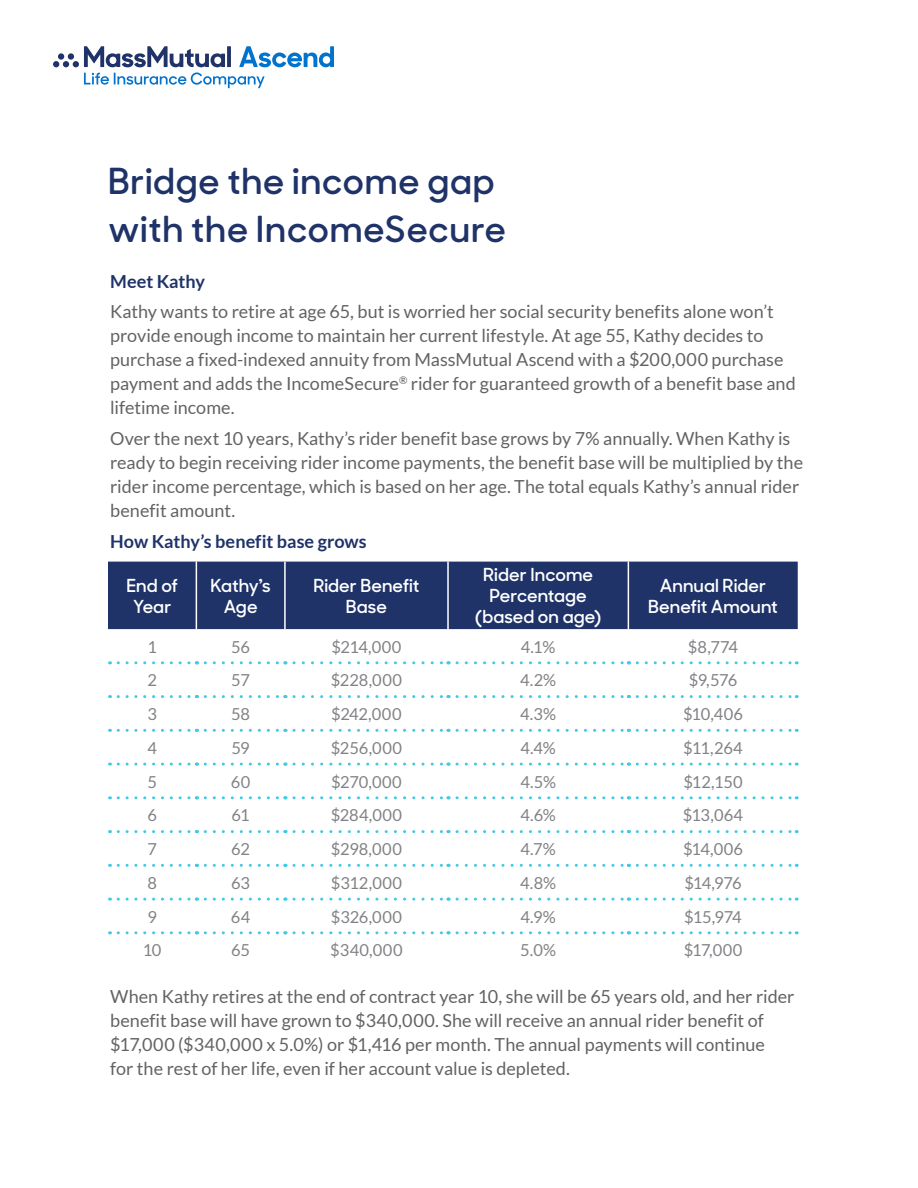
<style>
.page{position:relative;width:918px;height:1188px;background:#fff}
.page>*{position:absolute;margin:0;border:0;box-sizing:border-box;transform-origin:0 0}
.Cov_Subhead_294{font:600 36px/48px "MM Sharp Sans";letter-spacing:.02em;color:#1f3369}
.Body{font:18px/24px "Lato";color:#636366}
.t1{font:600 18px/21px "MM Sharp Sans";letter-spacing:.005em;color:#fff;text-align:center}
.Body-2{font:700 18px "Lato";color:#1f3369}
.t2{font:600 18px/21px "MM Sharp Sans";letter-spacing:-.015em;color:#fff;text-align:center}
.t3{font:16.5px "Lato";color:#808285}
</style>
<div class="page">
<svg style="left:53px;top:46px;width:281px;height:42px"></svg>
<div style="left:68px;top:53px;width:6px;height:7px;background:#1f3369;border-radius:50%"></div>
<div style="left:58px;top:53px;width:6px;height:7px;background:#1f3369;border-radius:50%"></div>
<div style="left:108px;top:562px;width:690px;height:67px;background:#1f3369"></div>
<svg style="left:118px;top:661px;width:79px;height:3px"></svg>
<svg style="left:205px;top:661px;width:81px;height:3px"></svg>
<svg style="left:294px;top:661px;width:155px;height:3px"></svg>
<svg style="left:457px;top:661px;width:172px;height:3px"></svg>
<svg style="left:637px;top:661px;width:160px;height:3px"></svg>
<svg style="left:118px;top:695px;width:79px;height:3px"></svg>
<svg style="left:205px;top:695px;width:81px;height:3px"></svg>
<svg style="left:294px;top:695px;width:155px;height:3px"></svg>
<svg style="left:457px;top:695px;width:172px;height:3px"></svg>
<svg style="left:637px;top:695px;width:160px;height:3px"></svg>
<svg style="left:118px;top:729px;width:79px;height:3px"></svg>
<svg style="left:205px;top:729px;width:81px;height:3px"></svg>
<svg style="left:294px;top:729px;width:155px;height:3px"></svg>
<svg style="left:457px;top:729px;width:172px;height:3px"></svg>
<svg style="left:637px;top:729px;width:160px;height:3px"></svg>
<svg style="left:118px;top:763px;width:79px;height:3px"></svg>
<svg style="left:205px;top:763px;width:81px;height:3px"></svg>
<svg style="left:294px;top:763px;width:155px;height:3px"></svg>
<svg style="left:457px;top:763px;width:172px;height:3px"></svg>
<svg style="left:637px;top:763px;width:160px;height:3px"></svg>
<svg style="left:118px;top:796px;width:79px;height:3px"></svg>
<svg style="left:205px;top:796px;width:81px;height:3px"></svg>
<svg style="left:294px;top:796px;width:155px;height:3px"></svg>
<svg style="left:457px;top:796px;width:172px;height:3px"></svg>
<svg style="left:637px;top:796px;width:160px;height:3px"></svg>
<svg style="left:118px;top:830px;width:79px;height:3px"></svg>
<svg style="left:205px;top:830px;width:81px;height:3px"></svg>
<svg style="left:294px;top:830px;width:155px;height:3px"></svg>
<svg style="left:457px;top:830px;width:172px;height:3px"></svg>
<svg style="left:637px;top:830px;width:160px;height:3px"></svg>
<svg style="left:118px;top:864px;width:79px;height:3px"></svg>
<svg style="left:205px;top:864px;width:81px;height:3px"></svg>
<svg style="left:294px;top:864px;width:155px;height:3px"></svg>
<svg style="left:457px;top:864px;width:172px;height:3px"></svg>
<svg style="left:637px;top:864px;width:160px;height:3px"></svg>
<svg style="left:118px;top:898px;width:79px;height:3px"></svg>
<svg style="left:205px;top:898px;width:81px;height:3px"></svg>
<svg style="left:294px;top:898px;width:155px;height:3px"></svg>
<svg style="left:457px;top:898px;width:172px;height:3px"></svg>
<svg style="left:637px;top:898px;width:160px;height:3px"></svg>
<svg style="left:118px;top:931px;width:79px;height:3px"></svg>
<svg style="left:205px;top:931px;width:81px;height:3px"></svg>
<svg style="left:294px;top:931px;width:155px;height:3px"></svg>
<svg style="left:457px;top:931px;width:172px;height:3px"></svg>
<svg style="left:637px;top:931px;width:160px;height:3px"></svg>
<hr style="left:196px;top:562px;width:1px;height:67px;background:#fff">
<hr style="left:284px;top:562px;width:2px;height:67px;background:#fff">
<hr style="left:447px;top:562px;width:2px;height:67px;background:#fff">
<hr style="left:628px;top:562px;width:1px;height:67px;background:#fff">
<p class="Cov_Subhead_294" style="left:108px;top:155px;width:399px">Bridge the income gap with the IncomeSecure</p>
<p class="Body-2" style="left:110px;top:271px;width:96px">Meet Kathy</p>
<p class="Body" style="left:110px;top:300px;width:687px">Kathy wants to retire at age 65, but is worried her social security benefits alone won’t provide enough income to maintain her current lifestyle. At age 55, Kathy decides to purchase a fixed-indexed annuity from MassMutual Ascend with a $200,000 purchase payment and adds the IncomeSecure<sup>®</sup> rider for guaranteed growth of a benefit base and lifetime income.</p>
<p class="Body" style="left:110px;top:427px;width:695px">Over the next 10 years, Kathy’s rider benefit base grows by 7% annually. When Kathy is ready to begin receiving rider income payments, the benefit base will be multiplied by the rider income percentage, which is based on her age. The total equals Kathy’s annual rider benefit amount.</p>
<p class="Body-2" style="left:110px;top:531px;width:258px">How Kathy’s benefit base grows</p>
<p class="t1" style="left:126px;top:573px;width:53px">End of<br>Year</p>
<p class="t2" style="left:211px;top:573px;width:62px">Kathy’s<br>Age</p>
<p class="t1" style="left:313px;top:573px;width:108px">Rider Benefit</p>
<p class="t1" style="left:346px;top:594px;width:43px">Base</p>
<p class="t1" style="left:483px;top:563px;width:111px">Rider Income<br>Percentage</p>
<p class="t1" style="left:475px;top:605px;width:127px">(based on age)</p>
<p class="t1" style="left:648px;top:573px;width:131px">Annual Rider<br>Benefit Amount</p>
<p class="t3" style="left:147px;top:637px;width:11px">1</p>
<p class="t3" style="left:231px;top:637px;width:20px">56</p>
<p class="t3" style="left:331px;top:637px;width:72px">$214,000</p>
<p class="t3" style="left:521px;top:637px;width:36px">4.1%</p>
<p class="t3" style="left:688px;top:637px;width:52px">$8,774</p>
<p class="t3" style="left:147px;top:671px;width:11px">2</p>
<p class="t3" style="left:231px;top:671px;width:20px">57</p>
<p class="t3" style="left:331px;top:671px;width:73px">$228,000</p>
<p class="t3" style="left:520px;top:671px;width:38px">4.2%</p>
<p class="t3" style="left:689px;top:671px;width:50px">$9,576</p>
<p class="t3" style="left:147px;top:705px;width:11px">3</p>
<p class="t3" style="left:231px;top:705px;width:20px">58</p>
<p class="t3" style="left:331px;top:705px;width:72px">$242,000</p>
<p class="t3" style="left:520px;top:705px;width:37px">4.3%</p>
<p class="t3" style="left:683px;top:705px;width:61px">$10,406</p>
<p class="t3" style="left:147px;top:739px;width:11px">4</p>
<p class="t3" style="left:231px;top:739px;width:20px">59</p>
<p class="t3" style="left:331px;top:739px;width:73px">$256,000</p>
<p class="t3" style="left:521px;top:739px;width:37px">4.4%</p>
<p class="t3" style="left:683px;top:739px;width:61px">$11,264</p>
<p class="t3" style="left:147px;top:772px;width:11px">5</p>
<p class="t3" style="left:231px;top:772px;width:21px">60</p>
<p class="t3" style="left:331px;top:772px;width:72px">$270,000</p>
<p class="t3" style="left:520px;top:772px;width:37px">4.5%</p>
<p class="t3" style="left:683px;top:772px;width:61px">$12,150</p>
<p class="t3" style="left:147px;top:806px;width:11px">6</p>
<p class="t3" style="left:232px;top:806px;width:20px">61</p>
<p class="t3" style="left:331px;top:806px;width:73px">$284,000</p>
<p class="t3" style="left:520px;top:806px;width:37px">4.6%</p>
<p class="t3" style="left:683px;top:806px;width:62px">$13,064</p>
<p class="t3" style="left:147px;top:840px;width:11px">7</p>
<p class="t3" style="left:231px;top:840px;width:20px">62</p>
<p class="t3" style="left:331px;top:840px;width:73px">$298,000</p>
<p class="t3" style="left:520px;top:840px;width:37px">4.7%</p>
<p class="t3" style="left:683px;top:840px;width:61px">$14,006</p>
<p class="t3" style="left:147px;top:874px;width:11px">8</p>
<p class="t3" style="left:231px;top:874px;width:21px">63</p>
<p class="t3" style="left:331px;top:874px;width:73px">$312,000</p>
<p class="t3" style="left:520px;top:874px;width:37px">4.8%</p>
<p class="t3" style="left:685px;top:874px;width:59px">$14,976</p>
<p class="t3" style="left:147px;top:907px;width:11px">9</p>
<p class="t3" style="left:231px;top:907px;width:21px">64</p>
<p class="t3" style="left:331px;top:907px;width:73px">$326,000</p>
<p class="t3" style="left:521px;top:907px;width:37px">4.9%</p>
<p class="t3" style="left:684px;top:907px;width:59px">$15,974</p>
<p class="t3" style="left:143px;top:941px;width:20px">10</p>
<p class="t3" style="left:231px;top:941px;width:20px">65</p>
<p class="t3" style="left:330px;top:941px;width:74px">$340,000</p>
<p class="t3" style="left:520px;top:941px;width:37px">5.0%</p>
<p class="t3" style="left:684px;top:941px;width:60px">$17,000</p>
<p class="Body" style="left:110px;top:985px;width:686px">When Kathy retires at the end of contract year 10, she will be 65 years old, and her rider benefit base will have grown to $340,000. She will receive an annual rider benefit of $17,000 ($340,000 x 5.0%) or $1,416 per month. The annual payments will continue<br>for the rest of her life, even if her account value is depleted.</p>
</div>
